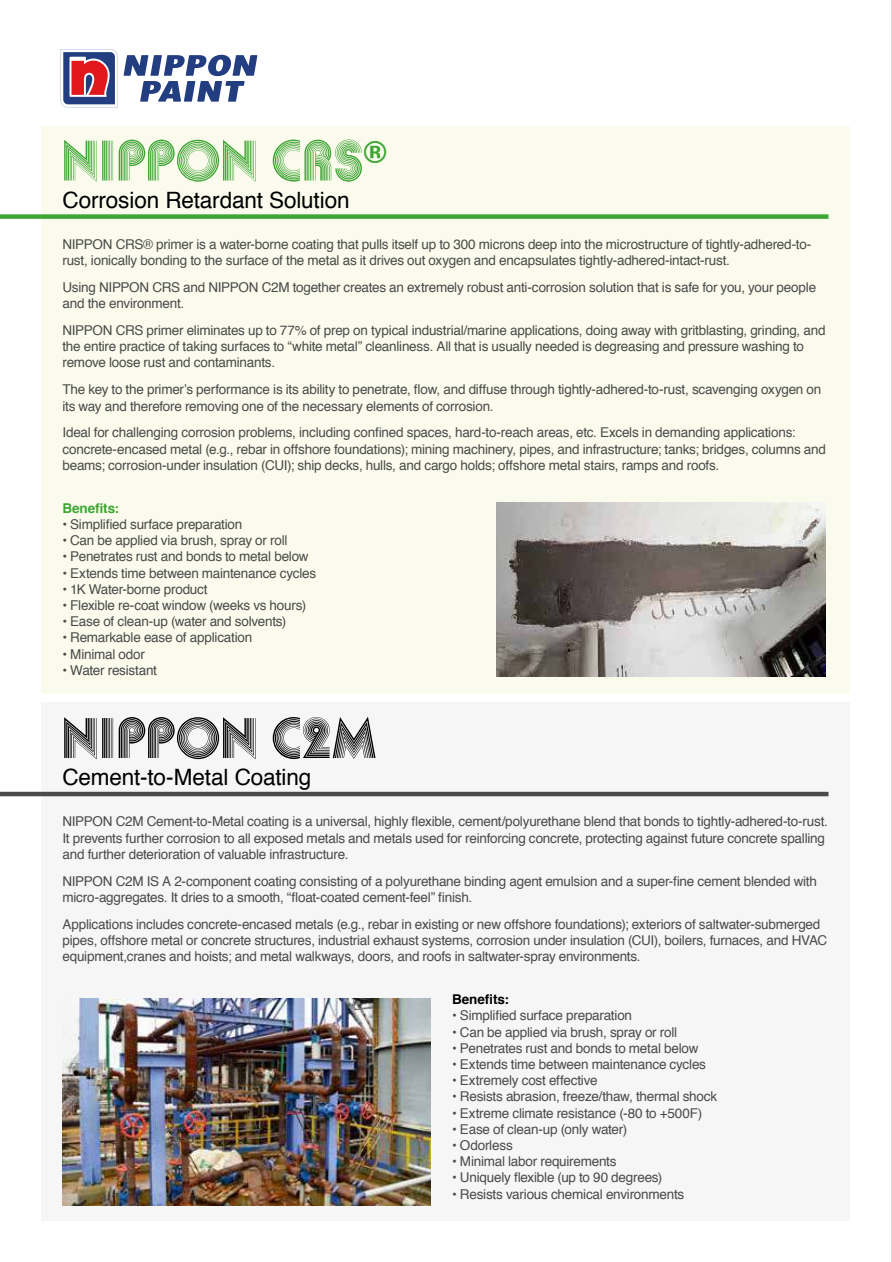
<style>
.page{position:relative;width:892px;height:1262px;background:#fff}
.page>*{position:absolute;margin:0;border:0;box-sizing:border-box;transform-origin:0 0}
.t1{font:52.5px "Akka";letter-spacing:.02em;color:#3fa535}
.t2{font:52.5px "Akka";letter-spacing:.005em;color:#000}
.t3{font:22.5px "Helvetica";letter-spacing:-.005em;color:#000}
.t4{font:13.5px/16.2px "Helvetica";letter-spacing:-.015em;color:#4a4a49}
.t5{font:700 13.5px "Helvetica";letter-spacing:-.01em;color:#000}
.t6{font:700 13.5px "Helvetica";letter-spacing:-.01em;color:#3fa535}
</style>
<div class="page">
<div style="left:41px;top:126px;width:808px;height:567px;background:#fbfbed"></div>
<div style="left:41px;top:702px;width:808px;height:518px;background:#f6f6f6"></div>
<div style="left:0;top:791px;width:828px;height:5px;background:#4a4a49"></div>
<hr style="left:891px;top:0;width:1px;height:1261px;background:#000">
<div style="left:0;top:214px;width:828px;height:5px;background:#3fa535"></div>
<img style="left:496px;top:502px;width:329px;height:174px">
<img style="left:62px;top:999px;width:368px;height:206px">
<svg style="left:60px;top:49px;width:197px;height:58px"></svg>
<h1 class="t1" style="left:62px;top:125px;width:325px">NIPPON CRS<sup>®</sup></h1>
<h2 class="t3" style="left:62px;top:182px;width:288px">Corrosion Retardant Solution</h2>
<p class="t4" style="left:62px;top:236px;width:750px">NIPPON CRS® primer is a water-borne coating that pulls itself up to 300 microns deep into the microstructure of tightly-adhered-to&shy;rust, ionically bonding to the surface of the metal as it drives out oxygen and encapsulates tightly-adhered-intact-rust.</p>
<p class="t4" style="left:62px;top:279px;width:755px">Using NIPPON CRS and NIPPON C2M together creates an extremely robust anti-corrosion solution that is safe for you, your people and the environment.</p>
<p class="t4" style="left:62px;top:322px;width:764px">NIPPON CRS primer eliminates up to 77% of prep on typical industrial/marine applications, doing away with gritblasting, grinding, and the entire practice of taking surfaces to “white metal” cleanliness. All that is usually needed is degreasing and pressure washing to remove loose rust and contaminants.</p>
<p class="t4" style="left:62px;top:382px;width:760px">The key to the primer’s performance is its ability to penetrate, flow, and diffuse through tightly-adhered-to-rust, scavenging oxygen on its way and therefore removing one of the necessary elements of corrosion.</p>
<p class="t4" style="left:62px;top:425px;width:764px">Ideal for challenging corrosion problems, including confined spaces, hard-to-reach areas, etc. Excels in demanding applications: concrete-encased metal (e.g., rebar in offshore foundations); mining machinery, pipes, and infrastructure; tanks; bridges, columns and beams; corrosion-under insulation (CUI); ship decks, hulls, and cargo holds; offshore metal stairs, ramps and roofs.</p>
<p class="t6" style="left:62px;top:497px;width:58px">Benefits:</p>
<p class="t4" style="left:62px;top:516px;width:181px">• Simplified surface preparation</p>
<p class="t4" style="left:62px;top:533px;width:226px">• Can be applied via brush, spray or roll</p>
<p class="t4" style="left:62px;top:549px;width:248px">• Penetrates rust and bonds to metal below</p>
<p class="t4" style="left:62px;top:565px;width:255px">• Extends time between maintenance cycles</p>
<p class="t4" style="left:62px;top:581px;width:147px">• 1K Water-borne product</p>
<p class="t4" style="left:62px;top:597px;width:245px">• Flexible re-coat window (weeks vs hours)</p>
<p class="t4" style="left:62px;top:614px;width:225px">• Ease of clean-up (water and solvents)</p>
<p class="t4" style="left:62px;top:630px;width:191px">• Remarkable ease of application</p>
<p class="t4" style="left:62px;top:646px;width:84px">• Minimal odor</p>
<p class="t4" style="left:62px;top:662px;width:96px">• Water resistant</p>
<h1 class="t2" style="left:62px;top:702px;width:316px">NIPPON C2M</h1>
<h2 class="t3" style="left:62px;top:759px;width:250px">Cement-to-Metal Coating</h2>
<p class="t4" style="left:62px;top:814px;width:766px">NIPPON C2M Cement-to-Metal coating is a universal, highly flexible, cement/polyurethane blend that bonds to tightly-adhered-to-rust.<br>It prevents further corrosion to all exposed metals and metals used for reinforcing concrete, protecting against future concrete spalling and further deterioration of valuable infrastructure.</p>
<p class="t4" style="left:62px;top:873px;width:755px">NIPPON C2M IS A 2-component coating consisting of a polyurethane binding agent emulsion and a super-fine cement blended with micro-aggregates. It dries to a smooth, “float-coated cement-feel” finish.</p>
<p class="t4" style="left:62px;top:916px;width:766px">Applications includes concrete-encased metals (e.g., rebar in existing or new offshore foundations); exteriors of saltwater-submerged pipes, offshore metal or concrete structures, industrial exhaust systems, corrosion under insulation (CUI), boilers, furnaces, and HVAC equipment,cranes and hoists; and metal walkways, doors, and roofs in saltwater-spray environments.</p>
<p class="t5" style="left:452px;top:988px;width:58px">Benefits:</p>
<p class="t4" style="left:452px;top:1008px;width:181px">• Simplified surface preparation</p>
<p class="t4" style="left:452px;top:1024px;width:226px">• Can be applied via brush, spray or roll</p>
<p class="t4" style="left:452px;top:1040px;width:248px">• Penetrates rust and bonds to metal below</p>
<p class="t4" style="left:452px;top:1056px;width:255px">• Extends time between maintenance cycles</p>
<p class="t4" style="left:452px;top:1072px;width:147px">• Extremely cost effective</p>
<p class="t4" style="left:452px;top:1089px;width:266px">• Resists abrasion, freeze/thaw, thermal shock</p>
<p class="t4" style="left:452px;top:1105px;width:251px">• Extreme climate resistance (-80 to +500F)</p>
<p class="t4" style="left:452px;top:1121px;width:176px">• Ease of clean-up (only water)</p>
<p class="t4" style="left:452px;top:1137px;width:62px">• Odorless</p>
<p class="t4" style="left:452px;top:1153px;width:166px">• Minimal labor requirements</p>
<p class="t4" style="left:452px;top:1170px;width:212px">• Uniquely flexible (up to 90 degrees)</p>
<p class="t4" style="left:452px;top:1186px;width:233px">• Resists various chemical environments</p>
</div>
